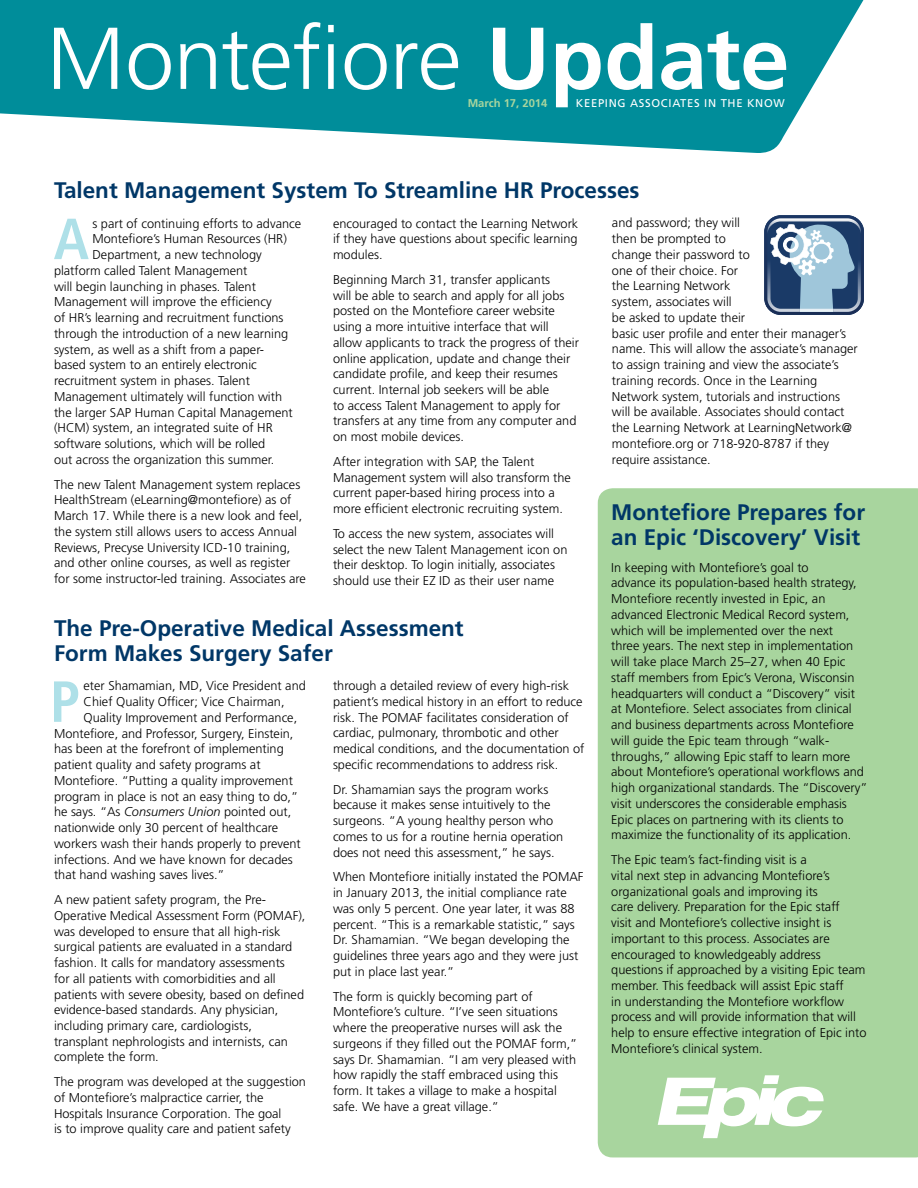
<style>
.page{position:relative;width:918px;height:1188px;background:#fff}
.page>*{position:absolute;margin:0;border:0;box-sizing:border-box;transform-origin:0 0}
.t1{font:700 condensed 57.9px "Frutiger LT Std";color:#aee0e8}
.t2{font:700 22.5px/25.5px "Frutiger LT Std";color:#003767}
.t3{font:300 12.75px/15.8px "Frutiger LT Std";color:#000}
.t4{font:11.25px "Frutiger LT Std";letter-spacing:.06em;color:#fff}
.t5{font:700 11.25px "Frutiger LT Std";color:#a8d59e}
.s1{font-style:italic}
</style>
<div class="page">
<svg style="left:0;top:0;width:864px;height:153px;fill:#008d9a"></svg>
<svg style="left:54px;top:22px;width:732px;height:85px;fill:#008d9a"></svg>
<div style="left:598px;top:488px;width:320px;height:669px;background:#a8d59e"></div>
<svg style="left:658px;top:1075px;width:166px;height:63px"></svg>
<svg style="left:764px;top:215px;width:100px;height:100px"></svg>
<p class="t5" style="left:468px;top:97px;width:81px">March 17, 2014</p>
<p class="t4" style="left:576px;top:97px;width:210px">KEEPING ASSOCIATES IN THE KNOW</p>
<h2 class="t2" style="left:54px;top:178px;width:587px">Talent Management System To Streamline HR Processes</h2>
<h1 class="t1" style="left:54px;top:205px;width:37px">A</h1>
<p class="t3" style="left:92px;top:216px;width:210px">s part of continuing efforts to advance</p>
<p class="t3" style="left:612px;top:215px;width:247px">and password; they will<br>then be prompted to<br>change their password to<br>one of their choice. For<br>the Learning Network<br>system, associates will<br>be asked to update their<br>basic user profile and enter their manager’s name. This will allow the associate’s manager to assign training and view the associate’s training records. Once in the Learning Network system, tutorials and instructions will be available. Associates should contact the Learning Network at LearningNetwork@ montefiore.org or 718-920-8787 if they require assistance.</p>
<h2 class="t2" style="left:611px;top:499px;width:255px">Montefiore Prepares for an Epic ‘Discovery’ Visit</h2>
<p class="t3" style="left:611px;top:560px;width:258px">In keeping with Montefiore’s goal to<br>advance its population-based health strategy, Montefiore recently invested in Epic, an advanced Electronic Medical Record system, which will be implemented over the next<br>three years. The next step in implementation will take place March 25–27, when 40 Epic staff members from Epic’s Verona, Wisconsin headquarters will conduct a “Discovery” visit at Montefiore. Select associates from clinical and business departments across Montefiore will guide the Epic team through “walk&shy;throughs,” allowing Epic staff to learn more about Montefiore’s operational workflows and high organizational standards. The “Discovery” visit underscores the considerable emphasis Epic places on partnering with its clients to maximize the functionality of its application.</p>
<p class="t3" style="left:611px;top:852px;width:257px">The Epic team’s fact-finding visit is a<br>vital next step in advancing Montefiore’s organizational goals and improving its<br>care delivery. Preparation for the Epic staff<br>visit and Montefiore’s collective insight is important to this process. Associates are encouraged to knowledgeably address questions if approached by a visiting Epic team member. This feedback will assist Epic staff<br>in understanding the Montefiore workflow process and will provide information that will help to ensure effective integration of Epic into Montefiore’s clinical system.</p>
<p class="t3" style="left:333px;top:215px;width:247px;text-align:justify">encouraged to contact the Learning Network if they have questions about specific learning modules.</p>
<p class="t3" style="left:333px;top:272px;width:248px">Beginning March 31, transfer applicants<br>will be able to search and apply for all jobs posted on the Montefiore career website using a more intuitive interface that will allow applicants to track the progress of their online application, update and change their candidate profile, and keep their resumes current. Internal job seekers will be able<br>to access Talent Management to apply for transfers at any time from any computer and on most mobile devices.</p>
<p class="t3" style="left:333px;top:454px;width:240px">After integration with SAP, the Talent Management system will also transform the current paper-based hiring process into a more efficient electronic recruiting system.</p>
<p class="t3" style="left:333px;top:526px;width:236px">To access the new system, associates will select the new Talent Management icon on their desktop. To login initially, associates should use their EZ ID as their user name</p>
<p class="t3" style="left:92px;top:231px;width:196px">Montefiore’s Human Resources (HR)</p>
<p class="t3" style="left:92px;top:247px;width:171px">Department, a new technology</p>
<p class="t3" style="left:54px;top:263px;width:195px">platform called Talent Management</p>
<p class="t3" style="left:54px;top:279px;width:203px">will begin launching in phases. Talent</p>
<p class="t3" style="left:54px;top:294px;width:219px">Management will improve the efficiency</p>
<p class="t3" style="left:54px;top:310px;width:231px">of HR’s learning and recruitment functions</p>
<p class="t3" style="left:54px;top:326px;width:236px">through the introduction of a new learning</p>
<p class="t3" style="left:54px;top:341px;width:212px">system, as well as a shift from a paper-</p>
<p class="t3" style="left:54px;top:357px;width:204px">based system to an entirely electronic</p>
<p class="t3" style="left:54px;top:373px;width:197px">recruitment system in phases. Talent</p>
<p class="t3" style="left:54px;top:389px;width:230px">Management ultimately will function with</p>
<p class="t3" style="left:54px;top:404px;width:240px">the larger SAP Human Capital Management</p>
<p class="t3" style="left:54px;top:420px;width:220px">(HCM) system, an integrated suite of HR</p>
<p class="t3" style="left:54px;top:436px;width:213px">software solutions, which will be rolled</p>
<p class="t3" style="left:54px;top:452px;width:222px">out across the organization this summer.</p>
<p class="t3" style="left:54px;top:476px;width:253px">The new Talent Management system replaces HealthStream (eLearning@montefiore) as of March 17. While there is a new look and feel, the system still allows users to access Annual Reviews, Precyse University ICD-10 training, and other online courses, as well as register for some instructor-led training. Associates are</p>
<h2 class="t2" style="left:54px;top:615px;width:411px">The Pre-Operative Medical Assessment<br>Form Makes Surgery Safer</h2>
<h1 class="t1" style="left:50px;top:667px;width:32px">P</h1>
<p class="t3" style="left:84px;top:678px;width:224px">eter Shamamian, MD, Vice President and</p>
<p class="t3" style="left:333px;top:678px;width:253px">through a detailed review of every high-risk patient’s medical history in an effort to reduce risk. The POMAF facilitates consideration of cardiac, pulmonary, thrombotic and other medical conditions, and the documentation of specific recommendations to address risk.</p>
<p class="t3" style="left:333px;top:782px;width:232px">Dr. Shamamian says the program works because it makes sense intuitively to the surgeons. “A young healthy person who comes to us for a routine hernia operation does not need this assessment,” he says.</p>
<p class="t3" style="left:333px;top:869px;width:252px">When Montefiore initially instated the POMAF in January 2013, the initial compliance rate was only 5 percent. One year later, it was 88 percent. “This is a remarkable statistic,” says Dr. Shamamian. “We began developing the guidelines three years ago and they were just put in place last year.”</p>
<p class="t3" style="left:333px;top:989px;width:246px">The form is quickly becoming part of Montefiore’s culture. “I’ve seen situations where the preoperative nurses will ask the surgeons if they filled out the POMAF form,” says Dr. Shamamian. “I am very pleased with how rapidly the staff embraced using this form. It takes a village to make a hospital safe. We have a great village.”</p>
<p class="t3" style="left:84px;top:694px;width:203px">Chief Quality Officer; Vice Chairman,</p>
<p class="t3" style="left:84px;top:710px;width:215px">Quality Improvement and Performance,</p>
<p class="t3" style="left:54px;top:725px;width:241px">Montefiore, and Professor, Surgery, Einstein,</p>
<p class="t3" style="left:54px;top:741px;width:231px">has been at the forefront of implementing</p>
<p class="t3" style="left:54px;top:757px;width:208px">patient quality and safety programs at</p>
<p class="t3" style="left:54px;top:773px;width:240px">Montefiore. “Putting a quality improvement</p>
<p class="t3" style="left:54px;top:788px;width:246px">program in place is not an easy thing to do,”</p>
<p class="t3" style="left:54px;top:804px;width:239px">he says. “As <span class="s1">Consumers Union</span> pointed out,</p>
<p class="t3" style="left:54px;top:820px;width:226px">nationwide only 30 percent of healthcare</p>
<p class="t3" style="left:54px;top:836px;width:248px">workers wash their hands properly to prevent</p>
<p class="t3" style="left:54px;top:851px;width:240px">infections. And we have known for decades</p>
<p class="t3" style="left:54px;top:867px;width:172px">that hand washing saves lives.”</p>
<p class="t3" style="left:54px;top:892px;width:253px">A new patient safety program, the Pre-Operative Medical Assessment Form (POMAF), was developed to ensure that all high-risk surgical patients are evaluated in a standard fashion. It calls for mandatory assessments<br>for all patients with comorbidities and all patients with severe obesity, based on defined evidence-based standards. Any physician, including primary care, cardiologists, transplant nephrologists and internists, can complete the form.</p>
<p class="t3" style="left:54px;top:1074px;width:254px">The program was developed at the suggestion of Montefiore’s malpractice carrier, the Hospitals Insurance Corporation. The goal<br>is to improve quality care and patient safety</p>
</div>
